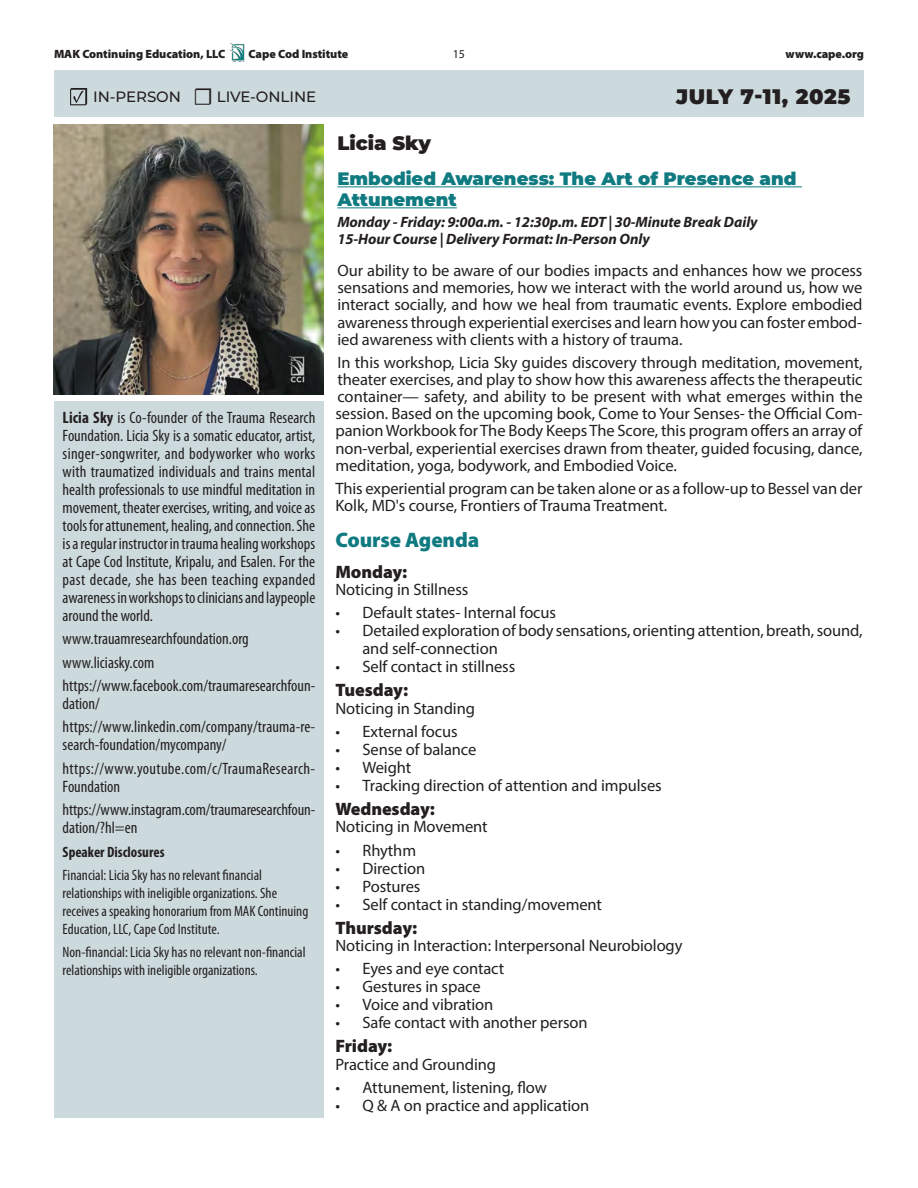
<style>
.page{position:relative;width:918px;height:1188px;background:#fff}
.page>*{position:absolute;margin:0;border:0;box-sizing:border-box;transform-origin:0 0}
.t1{font:900 21px "Montserrat";letter-spacing:.03em;color:#231f20}
.t2{font:900 21px "Myriad Pro";letter-spacing:-.005em;color:#107a81}
.t3{font:900 19.5px "Montserrat";color:#231f20}
.t4{font:900 18px/21px "Montserrat";color:#107a81}
.t5{font:900 18px "Myriad Pro";letter-spacing:-.005em;color:#231f20}
.t6{font:16.5px/17.2px "Myriad Pro";letter-spacing:-.005em;color:#231f20;text-align:justify}
.t7{font:condensed 16.5px/18px "Myriad Pro";color:#231f20}
.t8{font:condensed 15px/18px "Myriad Pro";color:#231f20}
.t9{font:italic 700 15px/17.2px "Myriad Pro";letter-spacing:-.005em;color:#231f20}
.t10{font:500 15px "Montserrat";letter-spacing:-.005em;color:#231f20}
.t11{font:700 condensed 15px "Myriad Pro";color:#231f20}
.t12{font:900 12px "Myriad Pro";letter-spacing:-.005em;color:#231f20}
.t13{font:12px "Myriad Pro";color:#231f20}
.s1{font-family:"Minion Pro";font-weight:400;font-size:24px}
.s2{font-weight:700}
</style>
<div class="page">
<img style="left:230px;top:44px;width:15px;height:17px">
<div style="left:54px;top:70px;width:810px;height:47px;background:#cddadd"></div>
<hr style="left:337px;top:186px;width:465px;height:1px;background:#107a81">
<hr style="left:337px;top:207px;width:120px;height:1px;background:#107a81">
<img style="left:54px;top:124px;width:270px;height:270px">
<div style="left:54px;top:402px;width:270px;height:716px;background:#cddadd"></div>
<svg style="left:70px;top:88px;width:17px;height:17px"></svg>
<p class="t12" style="left:54px;top:46px;width:173px">MAK Continuing Education, LLC</p>
<p class="t12" style="left:249px;top:46px;width:101px">Cape Cod Institute</p>
<p class="t13" style="left:453px;top:47px;width:14px">15</p>
<p class="t12" style="left:786px;top:46px;width:80px">www.cape.org</p>
<p class="t10" style="left:93px;top:87px;width:224px">IN-PERSON <span class="s1">☐</span> LIVE-ONLINE</p>
<p class="t1" style="left:676px;top:80px;width:176px">JULY 7-11, 2025</p>
<p class="t7" style="left:63px;top:408px;width:254px;text-align:justify"><span class="s2">Licia Sky</span> is Co-founder of the Trauma Research Foundation. Licia Sky is a somatic educator, artist, singer-songwriter, and bodyworker who works with traumatized individuals and trains mental health professionals to use mindful meditation in movement, theater exercises, writing, and voice as tools for attunement, healing, and connection. She is a regular instructor in trauma healing workshops at Cape Cod Institute, Kripalu, and Esalen. For the past decade, she has been teaching expanded awareness in workshops to clinicians and laypeople around the world.</p>
<p class="t7" style="left:63px;top:627px;width:254px;line-height:23.4px">www.trauamresearchfoundation.org www.liciasky.com https://www.facebook.com/traumaresearchfoun-</p>
<p class="t7" style="left:63px;top:692px;width:254px;line-height:23.4px">dation/ https://www.linkedin.com/company/trauma-re-</p>
<p class="t7" style="left:63px;top:733px;width:254px;line-height:23.4px">search-foundation/mycompany/ https://www.youtube.com/c/TraumaResearch-</p>
<p class="t7" style="left:63px;top:774px;width:254px;line-height:23.4px">Foundation https://www.instagram.com/traumaresearchfoun-</p>
<p class="t7" style="left:63px;top:819px;width:76px">dation/?hl=en</p>
<p class="t11" style="left:63px;top:842px;width:103px">Speaker Disclosures</p>
<p class="t8" style="left:63px;top:866px;width:247px">Financial: Licia Sky has no relevant financial relationships with ineligible organizations. She receives a speaking honorarium from MAK Continuing Education, LLC, Cape Cod Institute.</p>
<p class="t8" style="left:63px;top:943px;width:244px">Non-financial: Licia Sky has no relevant non-financial relationships with ineligible organizations.</p>
<p class="t3" style="left:337px;top:129px;width:95px">Licia Sky</p>
<p class="t4" style="left:337px;top:167px;width:461px">Embodied Awareness: The Art of Presence and<br>Attunement</p>
<p class="t9" style="left:337px;top:213px;width:422px">Monday - Friday: 9:00a.m. - 12:30p.m. EDT | 30-Minute Break Daily<br>15-Hour Course | Delivery Format: In-Person Only</p>
<p class="t6" style="left:337px;top:261px;width:527px">Our ability to be aware of our bodies impacts and enhances how we process sensations and memories, how we interact with the world around us, how we interact socially, and how we heal from traumatic events. Explore embodied awareness through experiential exercises and learn how you can foster embod&shy;ied awareness with clients with a history of trauma.</p>
<p class="t6" style="left:335px;top:353px;width:529px">In this workshop, Licia Sky guides discovery through meditation, movement, theater exercises, and play to show how this awareness affects the therapeutic container— safety, and ability to be present with what emerges within the session. Based on the upcoming book, Come to Your Senses- the Official Com&shy;panion Workbook for The Body Keeps The Score, this program offers an array of non-verbal, experiential exercises drawn from theater, guided focusing, dance, meditation, yoga, bodywork, and Embodied Voice.</p>
<p class="t6" style="left:335px;top:479px;width:529px">This experiential program can be taken alone or as a follow-up to Bessel van der<br>Kolk, MD's course, Frontiers of Trauma Treatment.</p>
<p class="t2" style="left:335px;top:526px;width:145px">Course Agenda</p>
<p class="t5" style="left:335px;top:560px;width:73px">Monday:</p>
<p class="t6" style="left:335px;top:581px;width:134px">Noticing in Stillness</p>
<p class="t6" style="left:335px;top:604px;width:222px">• Default states- Internal focus</p>
<p class="t6" style="left:362px;top:622px;width:502px;line-height:18px;text-indent:-27px">• Detailed exploration of body sensations, orienting attention, breath, sound, and self-connection</p>
<p class="t6" style="left:335px;top:658px;width:181px">• Self contact in stillness</p>
<p class="t5" style="left:335px;top:678px;width:74px">Tuesday:</p>
<p class="t6" style="left:335px;top:699px;width:141px">Noticing in Standing</p>
<p class="t6" style="left:335px;top:723px;width:124px">• External focus</p>
<p class="t6" style="left:335px;top:741px;width:142px">• Sense of balance</p>
<p class="t6" style="left:335px;top:759px;width:77px">• Weight</p>
<p class="t6" style="left:335px;top:777px;width:328px">• Tracking direction of attention and impulses</p>
<p class="t5" style="left:335px;top:797px;width:101px">Wednesday:</p>
<p class="t6" style="left:335px;top:818px;width:154px">Noticing in Movement</p>
<p class="t6" style="left:335px;top:841px;width:82px">• Rhythm</p>
<p class="t6" style="left:335px;top:859px;width:91px">• Direction</p>
<p class="t6" style="left:335px;top:877px;width:86px">• Postures</p>
<p class="t6" style="left:335px;top:895px;width:268px">• Self contact in standing/movement</p>
<p class="t5" style="left:335px;top:916px;width:83px">Thursday:</p>
<p class="t6" style="left:335px;top:937px;width:349px">Noticing in Interaction: Interpersonal Neurobiology</p>
<p class="t6" style="left:335px;top:960px;width:170px">• Eyes and eye contact</p>
<p class="t6" style="left:335px;top:978px;width:147px">• Gestures in space</p>
<p class="t6" style="left:335px;top:996px;width:159px">• Voice and vibration</p>
<p class="t6" style="left:335px;top:1014px;width:254px">• Safe contact with another person</p>
<p class="t5" style="left:335px;top:1034px;width:58px">Friday:</p>
<p class="t6" style="left:335px;top:1055px;width:162px">Practice and Grounding</p>
<p class="t6" style="left:335px;top:1079px;width:213px">• Attunement, listening, flow</p>
<p class="t6" style="left:335px;top:1097px;width:255px">• Q &amp; A on practice and application</p>
</div>
